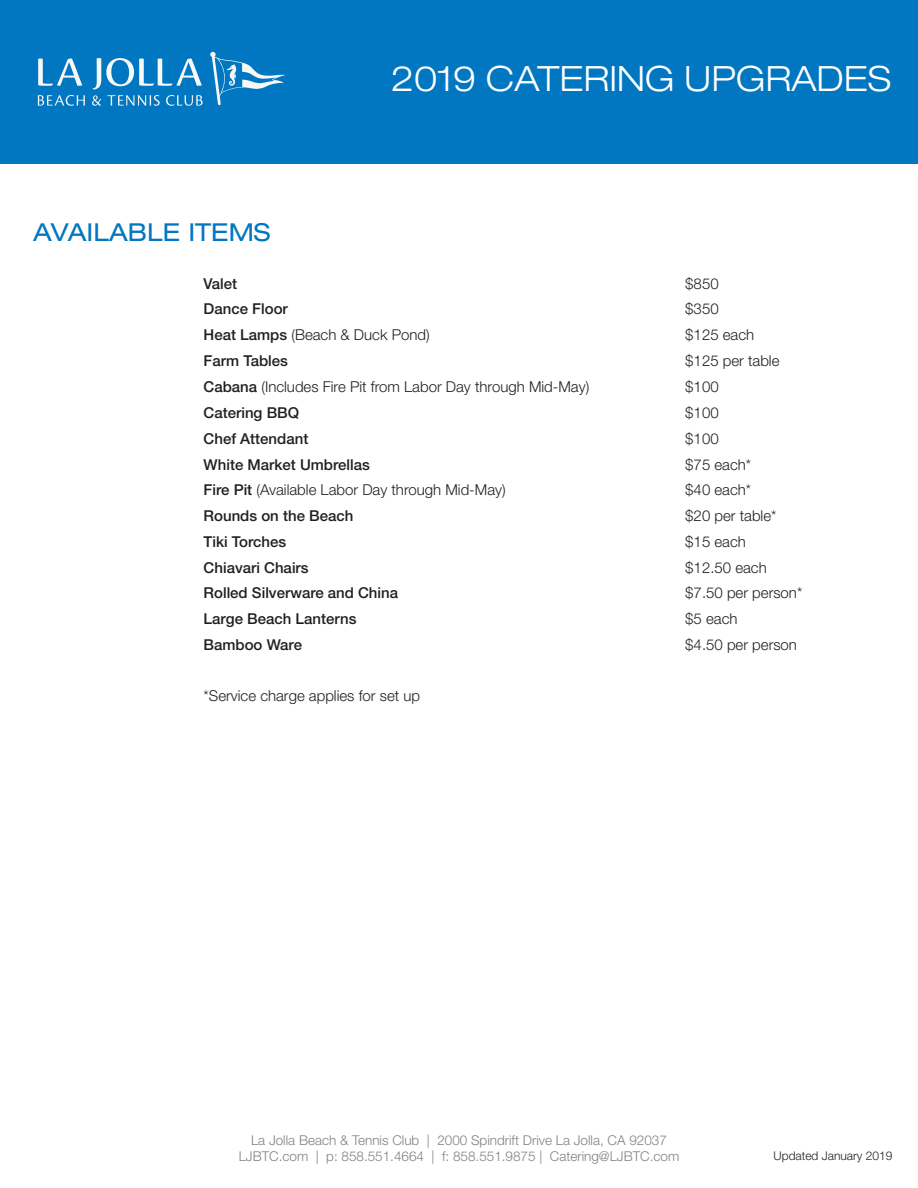
<style>
.page{position:relative;width:918px;height:1188px;background:#fff}
.page>*{position:absolute;margin:0;border:0;box-sizing:border-box;transform-origin:0 0}
.Big_Header{font:300 expanded 34.8px "Helvetica Neue LT Std";color:#fff}
.Big_Header-2{font:expanded 24.75px "Helvetica Neue LT Std";color:#0077c0}
.Menu_Text{font:300 15px "Helvetica Neue LT Std";color:#231f20}
.Menu_Text-2{font:500 15px "Helvetica Neue LT Std";color:#231f20}
.Menu_Text_Bold{font:500 15px "Helvetica Neue LT Std";color:#231f20}
.Menu_Price{font:300 15px "Helvetica Neue LT Std";color:#231f20}
.t1{font:300 13.5px/16.2px "Helvetica Neue LT Std";color:#808285;text-align:center}
.Menu_Text-3{font:300 12px "Helvetica Neue LT Std";color:#231f20}
.s1{font-weight:500}
</style>
<div class="page">
<div style="left:0;top:0;width:918px;height:163px;background:#0077c0"></div>
<svg style="left:38px;top:95px;width:47px;height:11px"></svg>
<svg style="left:92px;top:95px;width:9px;height:11px"></svg>
<svg style="left:107px;top:95px;width:53px;height:11px"></svg>
<svg style="left:166px;top:95px;width:37px;height:11px"></svg>
<svg style="left:38px;top:59px;width:44px;height:27px"></svg>
<svg style="left:93px;top:58px;width:109px;height:31px"></svg>
<svg style="left:210px;top:52px;width:74px;height:53px"></svg>
<p class="Big_Header" style="left:391px;top:58px;width:502px">2019 CATERING UPGRADES</p>
<p class="Big_Header-2" style="left:33px;top:217px;width:239px">AVAILABLE ITEMS</p>
<p class="Menu_Text_Bold" style="left:204px;top:274px;width:35px">Valet</p>
<p class="Menu_Text" style="left:685px;top:274px;width:35px">$850</p>
<p class="Menu_Text-2" style="left:204px;top:299px;width:86px">Dance Floor</p>
<p class="Menu_Text" style="left:685px;top:299px;width:35px">$350</p>
<p class="Menu_Text" style="left:204px;top:325px;width:228px"><span class="s1">Heat Lamps</span> (Beach &amp; Duck Pond)</p>
<p class="Menu_Text" style="left:685px;top:325px;width:70px">$125 each</p>
<p class="Menu_Text-2" style="left:204px;top:351px;width:86px">Farm Tables</p>
<p class="Menu_Text" style="left:685px;top:351px;width:96px">$125 per table</p>
<p class="Menu_Text" style="left:204px;top:377px;width:387px"><span class="s1">Cabana</span> (Includes Fire Pit from Labor Day through Mid-May)</p>
<p class="Menu_Text" style="left:685px;top:377px;width:35px">$100</p>
<p class="Menu_Text-2" style="left:204px;top:403px;width:97px">Catering BBQ</p>
<p class="Menu_Text" style="left:685px;top:403px;width:35px">$100</p>
<p class="Menu_Text_Bold" style="left:204px;top:429px;width:106px">Chef Attendant</p>
<p class="Menu_Text" style="left:685px;top:429px;width:35px">$100</p>
<p class="Menu_Text_Bold" style="left:204px;top:455px;width:168px">White Market Umbrellas</p>
<p class="Menu_Text" style="left:685px;top:455px;width:67px">$75 each*</p>
<p class="Menu_Text" style="left:204px;top:480px;width:304px"><span class="s1">Fire Pit</span> (Available Labor Day through Mid-May)</p>
<p class="Menu_Text" style="left:685px;top:480px;width:67px">$40 each*</p>
<p class="Menu_Text-2" style="left:204px;top:506px;width:151px">Rounds on the Beach</p>
<p class="Menu_Text" style="left:685px;top:506px;width:93px">$20 per table*</p>
<p class="Menu_Text-2" style="left:204px;top:532px;width:84px">Tiki Torches</p>
<p class="Menu_Text" style="left:685px;top:532px;width:62px">$15 each</p>
<p class="Menu_Text_Bold" style="left:204px;top:558px;width:107px">Chiavari Chairs</p>
<p class="Menu_Text" style="left:685px;top:558px;width:83px">$12.50 each</p>
<p class="Menu_Text-2" style="left:204px;top:584px;width:196px">Rolled Silverware and China</p>
<p class="Menu_Text" style="left:685px;top:583px;width:118px">$7.50 per person*</p>
<p class="Menu_Text-2" style="left:204px;top:609px;width:154px">Large Beach Lanterns</p>
<p class="Menu_Price" style="left:685px;top:609px;width:54px">$5 each</p>
<p class="Menu_Text_Bold" style="left:204px;top:635px;width:100px">Bamboo Ware</p>
<p class="Menu_Text" style="left:685px;top:635px;width:113px">$4.50 per person</p>
<p class="Menu_Text" style="left:204px;top:686px;width:218px">*Service charge applies for set up</p>
<p class="t1" style="left:239px;top:1132px;width:442px">La Jolla Beach &amp; Tennis Club | 2000 Spindrift Drive La Jolla, CA 92037<br>LJBTC.com | p: 858.551.4664 | f: 858.551.9875 | Catering@LJBTC.com</p>
<p class="Menu_Text-3" style="left:774px;top:1148px;width:120px">Updated January 2019</p>
</div>
